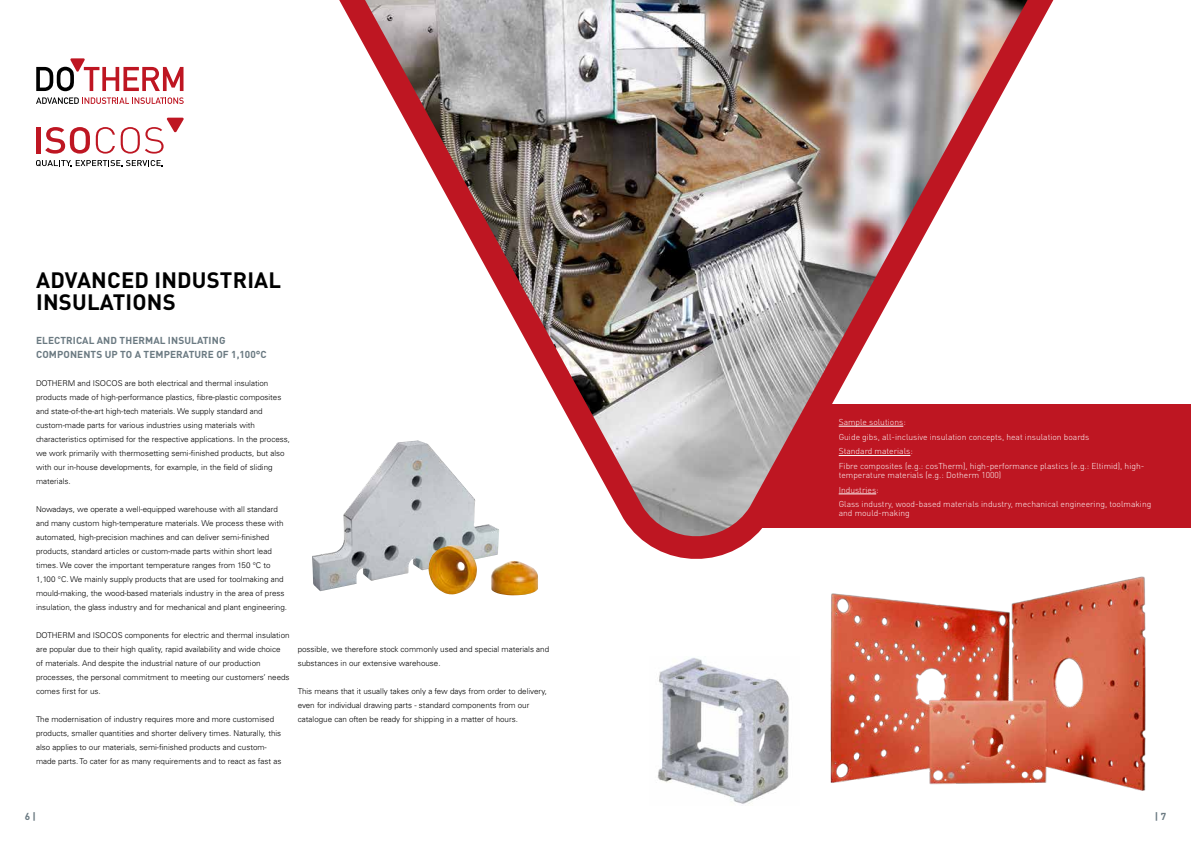
<style>
.page{position:relative;width:1191px;height:842px;background:#fff}
.page>*{position:absolute;margin:0;border:0;box-sizing:border-box;transform-origin:0 0}
.t1{font:700 22px/22px "DIN Pro";letter-spacing:.01em;color:#000}
.t2{font:700 10px/14px "DIN Pro";letter-spacing:.01em;color:#6b7a82}
.t3{font:300 8.5px/14.7px "DIN Pro";color:#fff}
.t4{font:300 8px/14px "Univers LT Std";color:#000}
</style>
<div class="page">
<div style="left:646px;top:404px;width:545px;height:123px;background:#be1622"></div>
<img style="left:339px;top:0;width:835px;height:559px">
<img style="left:657px;top:657px;width:132px;height:147px">
<img style="left:830px;top:576px;width:316px;height:215px">
<img style="left:312px;top:440px;width:104px;height:151px">
<img style="left:427px;top:545px;width:111px;height:50px">
<svg style="left:36px;top:97px;width:148px;height:7px"></svg>
<svg style="left:36px;top:58px;width:147px;height:33px"></svg>
<hr style="left:36px;top:127px;width:4px;height:26px;background:#be1622">
<svg style="left:45px;top:127px;width:45px;height:27px"></svg>
<svg style="left:96px;top:127px;width:19px;height:27px"></svg>
<svg style="left:121px;top:118px;width:63px;height:36px"></svg>
<svg style="left:36px;top:160px;width:127px;height:6px"></svg>
<h1 class="t1" style="left:36px;top:267px;width:246px">ADVANCED INDUSTRIAL<br>INSULATIONS</h1>
<p class="t2" style="left:36px;top:333px;width:232px">ELECTRICAL AND THERMAL INSULATING<br>COMPONENTS UP TO A TEMPERATURE OF 1,100°C</p>
<p class="t4" style="left:36px;top:376px;width:255px">DOTHERM and ISOCOS are both electrical and thermal insulation products made of high-performance plastics, fibre-plastic composites and state-of-the-art high-tech materials. We supply standard and custom-made parts for various industries using materials with characteristics optimised for the respective applications. In the process, we work primarily with thermosetting semi-finished products, but also with our in-house developments, for example, in the field of sliding materials.</p>
<p class="t4" style="left:36px;top:502px;width:253px">Nowadays, we operate a well-equipped warehouse with all standard and many custom high-temperature materials. We process these with automated, high-precision machines and can deliver semi-finished products, standard articles or custom-made parts within short lead times. We cover the important temperature ranges from 150 °C to 1,100 °C. We mainly supply products that are used for toolmaking and mould-making, the wood-based materials industry in the area of press insulation, the glass industry and for mechanical and plant engineering.</p>
<p class="t4" style="left:36px;top:628px;width:255px">DOTHERM and ISOCOS components for electric and thermal insulation are popular due to their high quality, rapid availability and wide choice<br>of materials. And despite the industrial nature of our production processes, the personal commitment to meeting our customers’ needs comes first for us.</p>
<p class="t4" style="left:36px;top:712px;width:247px">The modernisation of industry requires more and more customised products, smaller quantities and shorter delivery times. Naturally, this also applies to our materials, semi-finished products and custom&shy;made parts. To cater for as many requirements and to react as fast as</p>
<p class="t4" style="left:298px;top:642px;width:253px">possible, we therefore stock commonly used and special materials and substances in our extensive warehouse.</p>
<p class="t4" style="left:298px;top:684px;width:251px">This means that it usually takes only a few days from order to delivery, even for individual drawing parts - standard components from our catalogue can often be ready for shipping in a matter of hours.</p>
<p class="t3" style="left:838px;top:414px;width:307px">Sample solutions:<br>Guide gibs, all-inclusive insulation concepts, heat insulation boards<br>Standard materials:<br>Fibre composites (e.g.: cosTherm), high-performance plastics (e.g.: Eltimid), high-</p>
<p class="t3" style="left:838px;top:467px;width:314px">temperature materials (e.g.: Dotherm 1000)<br>Industries:<br>Glass industry, wood-based materials industry, mechanical engineering, toolmaking</p>
<p class="t3" style="left:838px;top:505px;width:73px">and mould-making</p>
<p class="t2" style="left:25px;top:809px;width:13px">6 |</p>
<p class="t2" style="left:1155px;top:809px;width:13px">| 7</p>
</div>
